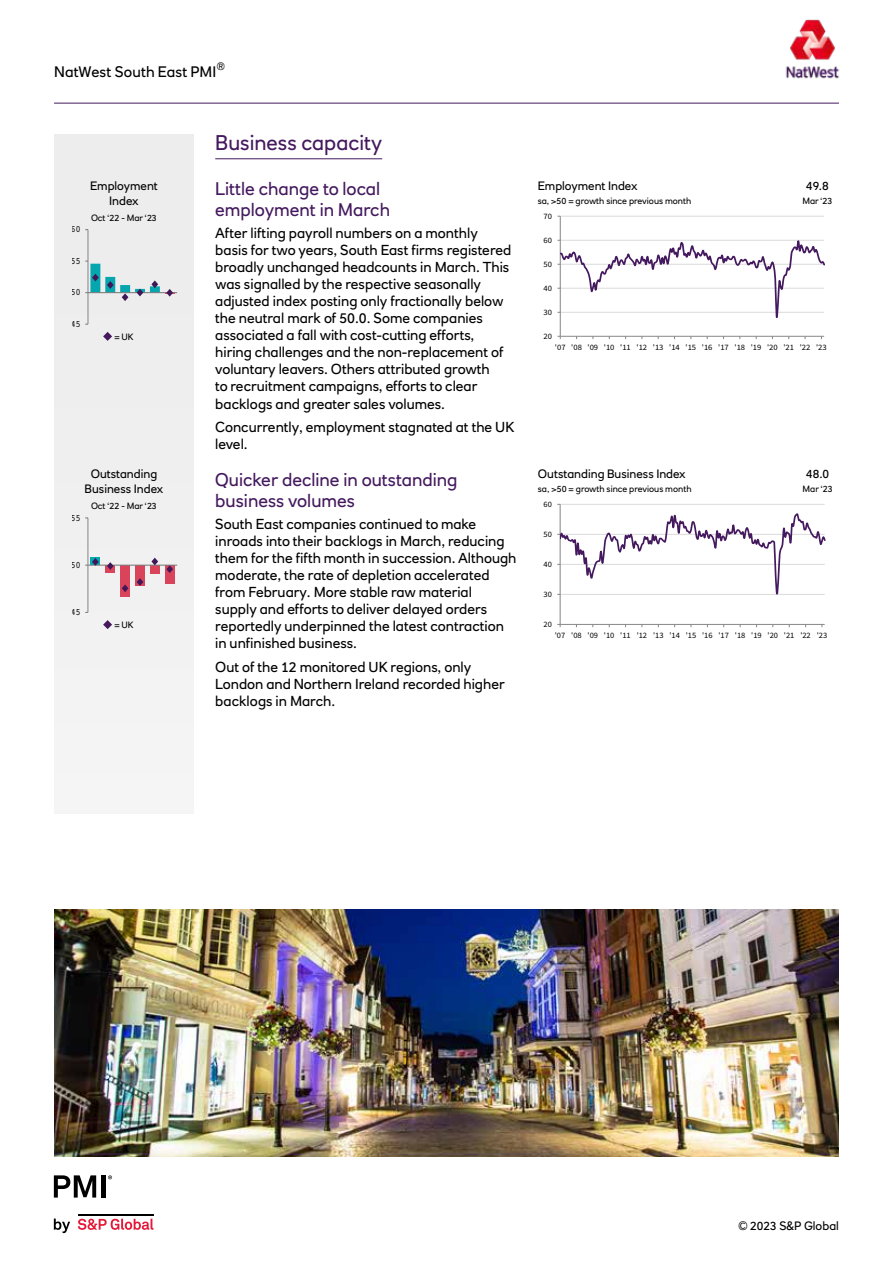
<style>
.page{position:relative;width:893px;height:1263px;background:#fff}
.page>*{position:absolute;margin:0;border:0;box-sizing:border-box;transform-origin:0 0}
.t1{font:21px "RN House Sans";color:#44195e}
.t2{font:18px/21.6px "RN House Sans";color:#44195e}
.t3{font:15px "RN House Sans";letter-spacing:.005em;color:#000}
.t4{font:14.25px/17.1px "RN House Sans";color:#000}
.t5{font:12px/14.4px "RN House Sans";color:#000;text-align:center}
.t6{font:10.5px "RN House Sans";color:#000}
.t7{font:9.3px "Source Sans Pro";letter-spacing:.005em;color:#000;scale:.88 1}
.t8{font:9.3px "Source Sans Pro";letter-spacing:.005em;color:#000;scale:.87 1}
.t9{font:9px "RN House Sans";color:#000}
.t10{font:8.25px "Source Sans Pro";letter-spacing:-.005em;color:#000;scale:1.04 1}
.t11{font:8.25px "Source Sans Pro";letter-spacing:-.005em;color:#000}
</style>
<div class="page">
<hr style="left:54px;top:103px;width:785px;height:1px;background:#44195e">
<img style="left:785px;top:19px;width:55px;height:60px">
<svg style="left:54px;top:1218px;width:16px;height:15px"></svg>
<svg style="left:78px;top:1218px;width:75px;height:12px"></svg>
<hr style="left:78px;top:1213px;width:75px;height:2px;background:#000">
<svg style="left:54px;top:1175px;width:42px;height:22px"></svg>
<div style="left:101px;top:1175px;width:5px;height:22px;background:#000"></div>
<svg style="left:108px;top:1175px;width:4px;height:4px"></svg>
<div style="left:54px;top:134px;width:140px;height:680px;background:#ededed"></div>
<hr style="left:215px;top:159px;width:167px;height:1px;background:#44195e">
<hr style="left:560px;top:216px;width:264px;height:1px;background:#d9d9d9">
<hr style="left:560px;top:216px;width:1px;height:120px;background:#868686">
<hr style="left:560px;top:336px;width:264px;height:1px;background:#868686">
<svg style="left:557px;top:240px;width:268px;height:82px"></svg>
<hr style="left:88px;top:230px;width:1px;height:94px;background:#868686">
<hr style="left:88px;top:292px;width:89px;height:1px;background:#868686">
<svg style="left:85px;top:261px;width:90px;height:40px"></svg>
<hr style="left:560px;top:504px;width:265px;height:1px;background:#d9d9d9">
<hr style="left:560px;top:504px;width:1px;height:120px;background:#868686">
<hr style="left:560px;top:624px;width:265px;height:1px;background:#868686">
<svg style="left:557px;top:512px;width:268px;height:85px"></svg>
<div style="left:105px;top:565px;width:10px;height:8px;background:#da445a"></div>
<div style="left:120px;top:565px;width:10px;height:31px;background:#da445a"></div>
<div style="left:135px;top:565px;width:10px;height:21px;background:#da445a"></div>
<div style="left:150px;top:565px;width:10px;height:9px;background:#da445a"></div>
<div style="left:165px;top:565px;width:10px;height:19px;background:#da445a"></div>
<hr style="left:88px;top:518px;width:1px;height:94px;background:#868686">
<hr style="left:88px;top:565px;width:89px;height:1px;background:#868686">
<svg style="left:85px;top:558px;width:14px;height:8px"></svg>
<svg style="left:107px;top:562px;width:7px;height:8px"></svg>
<svg style="left:122px;top:584px;width:6px;height:8px"></svg>
<svg style="left:137px;top:578px;width:6px;height:8px"></svg>
<svg style="left:151px;top:558px;width:7px;height:7px"></svg>
<svg style="left:166px;top:565px;width:7px;height:8px"></svg>
<svg style="left:103px;top:332px;width:9px;height:9px"></svg>
<svg style="left:103px;top:620px;width:9px;height:9px"></svg>
<img style="left:54px;top:910px;width:785px;height:246px">
<p class="t6" style="left:217px;top:59px;width:10px">®</p>
<p class="t3" style="left:54px;top:63px;width:164px">NatWest South East PMI</p>
<p class="t5" style="left:90px;top:179px;width:69px">Employment<br>Index</p>
<p class="t7" style="left:72px;top:223px;width:11px">60</p>
<p class="t7" style="left:72px;top:255px;width:11px">55</p>
<p class="t7" style="left:72px;top:286px;width:11px">50</p>
<p class="t7" style="left:72px;top:318px;width:11px">45</p>
<p class="t9" style="left:91px;top:212px;width:67px">Oct ‘22 - Mar ‘23</p>
<p class="t9" style="left:114px;top:331px;width:21px">= UK</p>
<p class="t5" style="left:85px;top:467px;width:80px">Outstanding<br>Business Index</p>
<p class="t8" style="left:72px;top:512px;width:11px">55</p>
<p class="t9" style="left:91px;top:500px;width:67px">Oct ‘22 - Mar ‘23</p>
<p class="t8" style="left:72px;top:559px;width:11px">50</p>
<p class="t8" style="left:72px;top:606px;width:11px">45</p>
<p class="t9" style="left:114px;top:619px;width:21px">= UK</p>
<h1 class="t1" style="left:215px;top:130px;width:168px">Business capacity</h1>
<p class="t2" style="left:215px;top:177px;width:176px">Little change to local employment in March</p>
<p class="t4" style="left:215px;top:224px;width:298px">After lifting payroll numbers on a monthly basis for two years, South East firms registered broadly unchanged headcounts in March. This was signalled by the respective seasonally adjusted index posting only fractionally below the neutral mark of 50.0. Some companies associated a fall with cost-cutting efforts, hiring challenges and the non-replacement of voluntary leavers. Others attributed growth<br>to recruitment campaigns, efforts to clear backlogs and greater sales volumes.</p>
<p class="t4" style="left:215px;top:418px;width:301px">Concurrently, employment stagnated at the UK level.</p>
<p class="t2" style="left:215px;top:468px;width:244px">Quicker decline in outstanding business volumes</p>
<p class="t4" style="left:215px;top:515px;width:303px">South East companies continued to make inroads into their backlogs in March, reducing them for the fifth month in succession. Although moderate, the rate of depletion accelerated from February. More stable raw material supply and efforts to deliver delayed orders reportedly underpinned the latest contraction in unfinished business.</p>
<p class="t4" style="left:215px;top:658px;width:291px">Out of the 12 monitored UK regions, only<br>London and Northern Ireland recorded higher backlogs in March.</p>
<p class="t5" style="left:538px;top:179px;width:101px">Employment Index</p>
<p class="t9" style="left:538px;top:195px;width:155px">sa, &gt;50 = growth since previous month</p>
<p class="t10" style="left:543px;top:211px;width:10px">70</p>
<p class="t10" style="left:543px;top:235px;width:10px">60</p>
<p class="t10" style="left:543px;top:259px;width:10px">50</p>
<p class="t10" style="left:543px;top:283px;width:10px">40</p>
<p class="t10" style="left:543px;top:307px;width:10px">30</p>
<p class="t10" style="left:543px;top:331px;width:10px">20</p>
<p class="t5" style="left:806px;top:179px;width:24px">49.8</p>
<p class="t9" style="left:802px;top:195px;width:32px">Mar ‘23</p>
<p class="t10" style="left:555px;top:342px;width:263px">'07 '08 '09 '10 '11 '12 '13 '14 '15 '16 '17 '18 '19 '20 '21 '22 '23</p>
<p class="t5" style="left:538px;top:467px;width:149px">Outstanding Business Index</p>
<p class="t9" style="left:538px;top:483px;width:155px">sa, &gt;50 = growth since previous month</p>
<p class="t11" style="left:544px;top:499px;width:10px">60</p>
<p class="t11" style="left:544px;top:529px;width:10px">50</p>
<p class="t11" style="left:544px;top:559px;width:10px">40</p>
<p class="t11" style="left:544px;top:589px;width:10px">30</p>
<p class="t11" style="left:544px;top:619px;width:10px">20</p>
<p class="t5" style="left:806px;top:467px;width:25px">48.0</p>
<p class="t9" style="left:803px;top:483px;width:32px">Mar ‘23</p>
<p class="t11" style="left:555px;top:630px;width:274px">'07 '08 '09 '10 '11 '12 '13 '14 '15 '16 '17 '18 '19 '20 '21 '22 '23</p>
<p class="t5" style="left:739px;top:1218px;width:102px">© 2023 S&amp;P Global</p>
</div>
